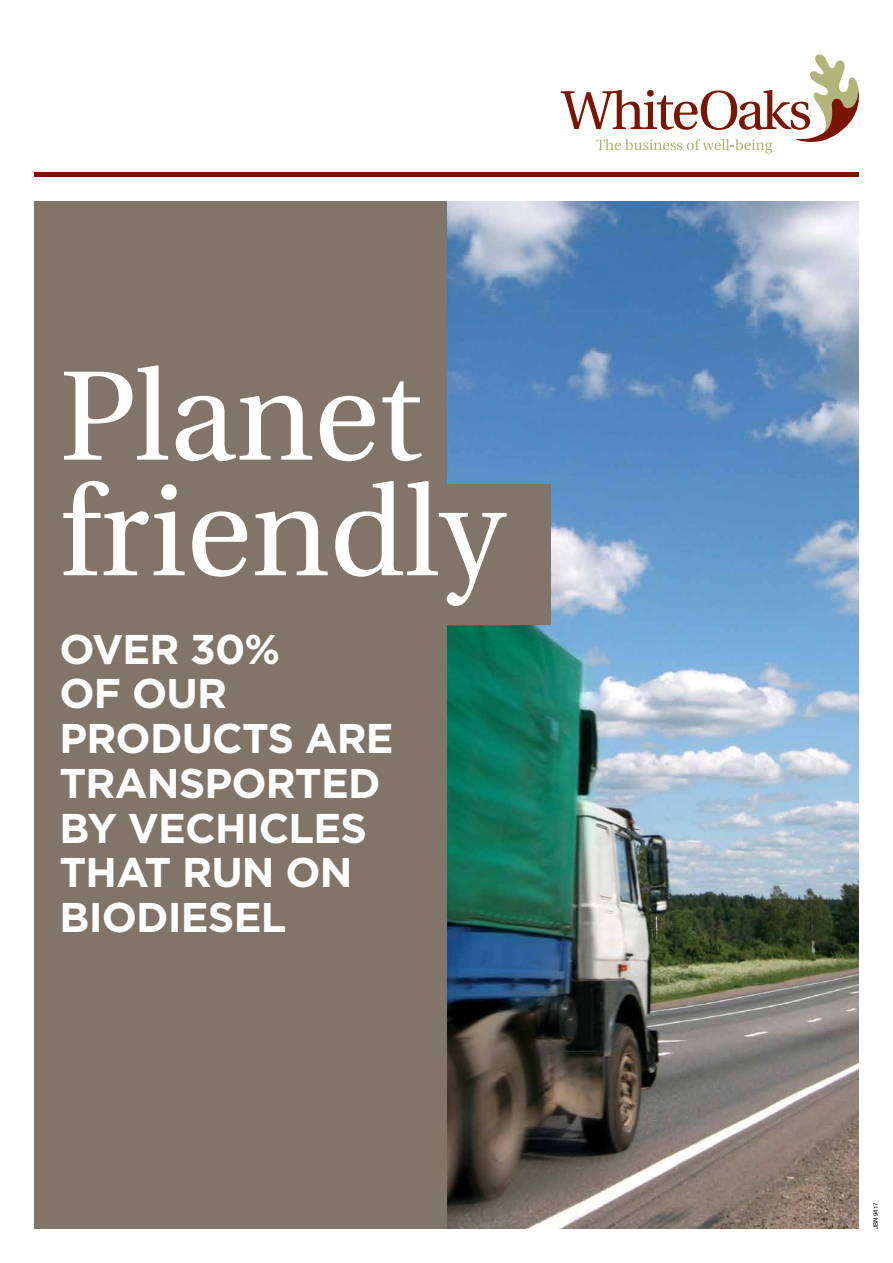
<style>
.page{position:relative;width:893px;height:1263px;background:#fff}
.page>*{position:absolute;margin:0;border:0;box-sizing:border-box;transform-origin:0 0}
.t1{font:127.05px/115.5px "Utopia";letter-spacing:-.005em;color:#fff}
.t2{font:700 41.55px/44.7px "Gotham HTF";letter-spacing:-.02em;color:#fff}
.t3{font:6px "Helvetica";color:#000}
</style>
<div class="page">
<img style="left:446px;top:201px;width:413px;height:1028px">
<div style="left:34px;top:201px;width:412px;height:1028px;background:#817569"></div>
<div style="left:34px;top:172px;width:825px;height:5px;background:#7a1600"></div>
<div style="left:34px;top:484px;width:517px;height:141px;background:#817569"></div>
<svg style="left:561px;top:54px;width:298px;height:100px"></svg>
<h1 class="t1" style="left:60px;top:361px;width:446px">Planet friendly</h1>
<p class="t2" style="left:60px;top:626px;width:336px">OVER 30%<br>OF OUR<br>PRODUCTS ARE<br>TRANSPORTED<br>BY VECHICLES<br>THAT RUN ON<br>BIODIESEL</p>
<p class="t3" style="left:871px;top:1229px;width:28px;rotate:-90deg">JBN 9417</p>
</div>
